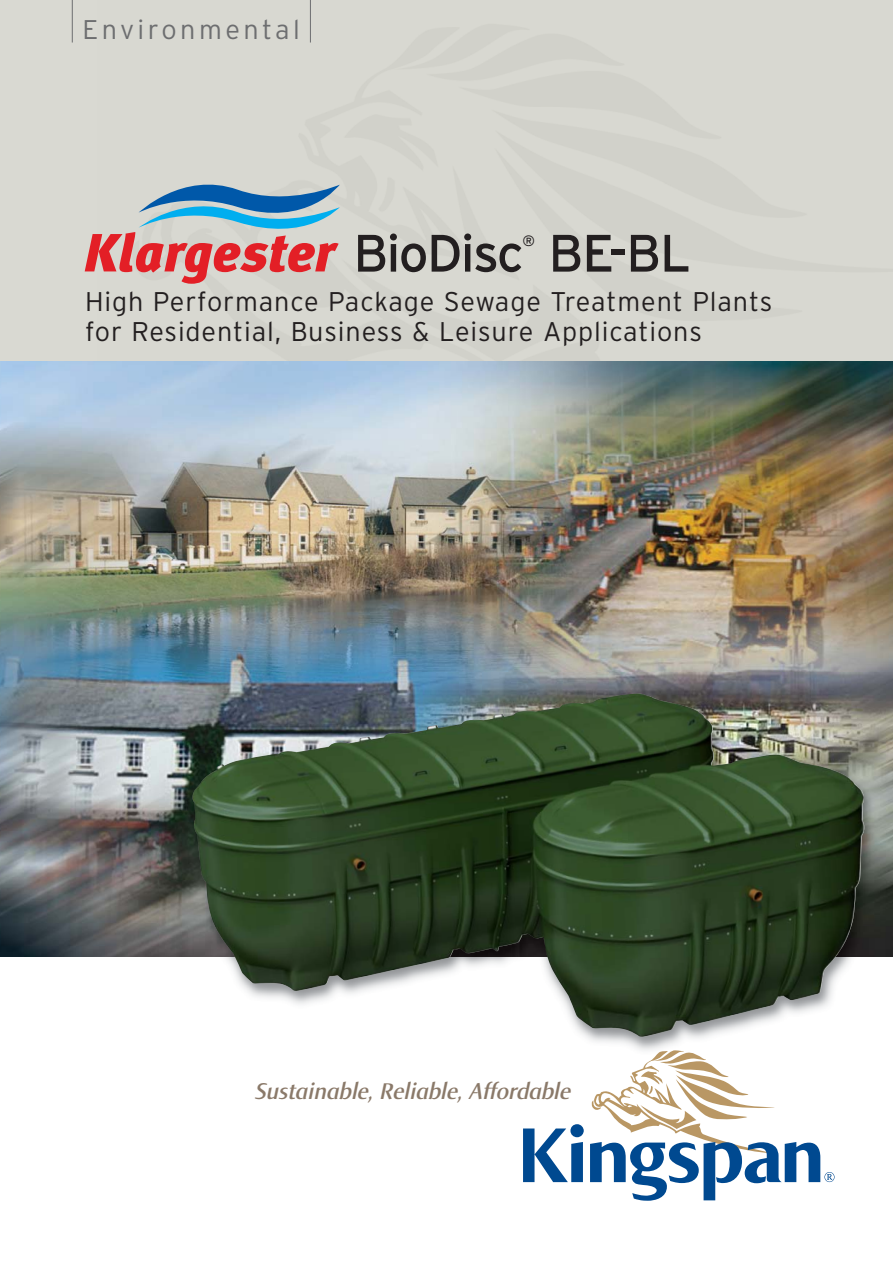
<style>
.page{position:relative;width:893px;height:1263px;background:#fff}
.page>*{position:absolute;margin:0;border:0;box-sizing:border-box;transform-origin:0 0}
.t1{font:52.5px "Interstate";letter-spacing:-.035em;color:#231f20}
.t2{font:300 27px/30px "Interstate";letter-spacing:.03em;color:#231f20}
.t3{font:300 27px "Interstate";letter-spacing:.125em;color:#6d6e70}
.t4{font:italic 600 24px "Norma";color:#8a7969}
.t5{font:15px "Interstate";color:#231f20}
</style>
<div class="page">
<div style="left:0;top:0;width:893px;height:361px;background:#d9d9d2"></div>
<hr style="left:72px;top:0;width:1px;height:43px;background:#6d6e70">
<hr style="left:310px;top:0;width:1px;height:43px;background:#6d6e70">
<img style="left:0;top:361px;width:893px;height:596px">
<img style="left:160px;top:672px;width:733px;height:378px">
<img style="left:192px;top:693px;width:672px;height:345px">
<svg style="left:523px;top:1050px;width:311px;height:151px"></svg>
<svg style="left:85px;top:184px;width:255px;height:100px"></svg>
<p class="t3" style="left:83px;top:19px;width:219px">Environmental</p>
<h1 class="t1" style="left:353px;top:233px;width:172px">BioDisc</h1>
<p class="t5" style="left:522px;top:235px;width:14px">®</p>
<h1 class="t1" style="left:548px;top:233px;width:144px">BE-BL</h1>
<p class="t2" style="left:85px;top:288px;width:689px">High Performance Package Sewage Treatment Plants for Residential, Business &amp; Leisure Applications</p>
<p class="t4" style="left:255px;top:1081px;width:317px">Sustainable, Reliable, Affordable</p>
</div>
